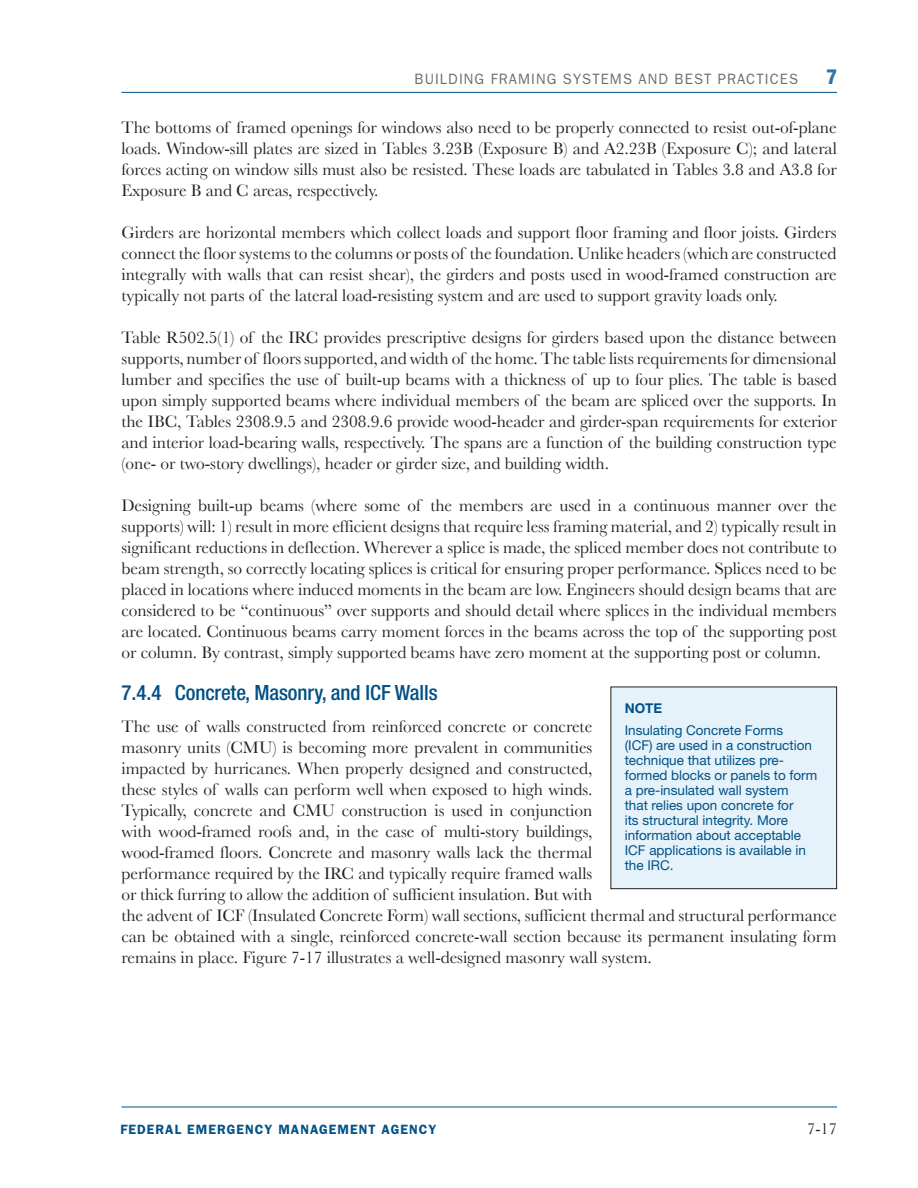
<style>
.page{position:relative;width:918px;height:1188px;background:#fff}
.page>*{position:absolute;margin:0;border:0;box-sizing:border-box;transform-origin:0 0}
.Header_3{font:500 condensed 21px "Helvetica Neue";letter-spacing:-.005em;color:#005187}
.t1{font:800 condensed 21px "Helvetica Neue";color:#2f75a5}
.Main_body{font:17.4px/21px "Baskerville";letter-spacing:-.005em;color:#231f20;text-align:justify}
.t2{font:16.5px "Baskerville";color:#231f20}
.t3{font:15px "ITC Franklin Gothic Std";letter-spacing:.075em;color:#6c6d70}
.Notes{font:13.5px/15px "Helvetica Neue";color:#005187}
.t4{font:600 13.5px "ITC Franklin Gothic Std";letter-spacing:.08em;color:#005187}
.Box_text{font:700 13.5px "Helvetica Neue";color:#005187}
</style>
<div class="page">
<hr style="left:122px;top:1107px;width:715px;height:1px;background:#005187">
<hr style="left:122px;top:92px;width:715px;height:1px;background:#005187">
<div style="left:611px;top:687px;width:226px;height:202px;background:#e5f2fa"></div>
<div style="left:610px;top:687px;width:227px;height:202px;border:1px solid #231f20"></div>
<p class="t3" style="left:415px;top:71px;width:385px">BUILDING FRAMING SYSTEMS AND BEST PRACTICES</p>
<p class="t1" style="left:826px;top:64px;width:12px">7</p>
<p class="Main_body" style="left:122px;top:117px;width:717px">The bottoms of framed openings for windows also need to be properly connected to resist out-of-plane loads. Window-sill plates are sized in Tables 3.23B (Exposure B) and A2.23B (Exposure C); and lateral forces acting on window sills must also be resisted. These loads are tabulated in Tables 3.8 and A3.8 for Exposure B and C areas, respectively.</p>
<p class="Main_body" style="left:122px;top:222px;width:717px">Girders are horizontal members which collect loads and support floor framing and floor joists. Girders connect the floor systems to the columns or posts of the foundation. Unlike headers (which are constructed integrally with walls that can resist shear), the girders and posts used in wood-framed construction are typically not parts of the lateral load-resisting system and are used to support gravity loads only.</p>
<p class="Main_body" style="left:122px;top:327px;width:717px">Table R502.5(1) of the IRC provides prescriptive designs for girders based upon the distance between supports, number of floors supported, and width of the home. The table lists requirements for dimensional lumber and specifies the use of built-up beams with a thickness of up to four plies. The table is based upon simply supported beams where individual members of the beam are spliced over the supports. In the IBC, Tables 2308.9.5 and 2308.9.6 provide wood-header and girder-span requirements for exterior and interior load-bearing walls, respectively. The spans are a function of the building construction type (one- or two-story dwellings), header or girder size, and building width.</p>
<p class="Main_body" style="left:122px;top:495px;width:717px">Designing built-up beams (where some of the members are used in a continuous manner over the supports) will: 1) result in more efficient designs that require less framing material, and 2) typically result in significant reductions in deflection. Wherever a splice is made, the spliced member does not contribute to beam strength, so correctly locating splices is critical for ensuring proper performance. Splices need to be placed in locations where induced moments in the beam are low. Engineers should design beams that are considered to be “continuous” over supports and should detail where splices in the individual members are located. Continuous beams carry moment forces in the beams across the top of the supporting post or column. By contrast, simply supported beams have zero moment at the supporting post or column.</p>
<p class="Header_3" style="left:122px;top:680px;width:318px">7.4.4 Concrete, Masonry, and ICF Walls</p>
<p class="Main_body" style="left:122px;top:715px;width:717px;text-align:left">The use of walls constructed from reinforced concrete or concrete<br>masonry units (CMU) is becoming more prevalent in communities<br>impacted by hurricanes. When properly designed and constructed,<br>these styles of walls can perform well when exposed to high winds.<br>Typically, concrete and CMU construction is used in conjunction<br>with wood-framed roofs and, in the case of multi-story buildings,<br>wood-framed floors. Concrete and masonry walls lack the thermal<br>performance required by the IRC and typically require framed walls<br>or thick furring to allow the addition of sufficient insulation. But with<br>the advent of ICF (Insulated Concrete Form) wall sections, sufficient thermal and structural performance can be obtained with a single, reinforced concrete-wall section because its permanent insulating form remains in place. Figure 7-17 illustrates a well-designed masonry wall system.</p>
<p class="Box_text" style="left:625px;top:700px;width:39px">NOTE</p>
<p class="Notes" style="left:625px;top:722px;width:194px">Insulating Concrete Forms<br>(ICF) are used in a construction technique that utilizes pre&shy;formed blocks or panels to form a pre-insulated wall system<br>that relies upon concrete for<br>its structural integrity. More information about acceptable<br>ICF applications is available in the IRC.</p>
<p class="t4" style="left:120px;top:1121px;width:317px">FEDERAL EMERGENCY MANAGEMENT AGENCY</p>
<p class="t2" style="left:807px;top:1119px;width:31px">7-17</p>
</div>
